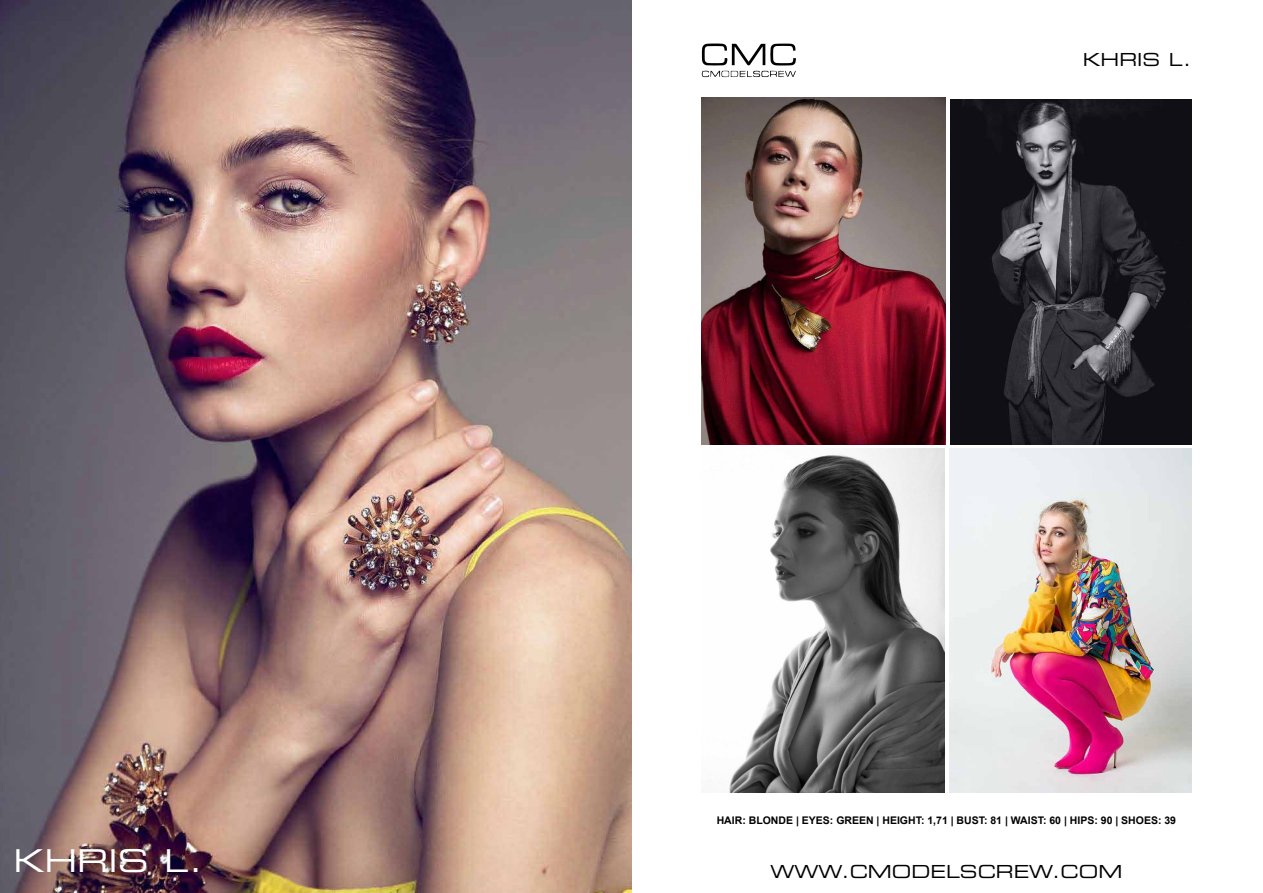
<style>
.page{position:relative;width:1263px;height:893px;background:#fff}
.page>*{position:absolute;margin:0;border:0;box-sizing:border-box;transform-origin:0 0}
.t1{font:31.5px "Eurostile Extended Two";color:#fff}
.t2{font:18px "Eurostile Extended Two";color:#000}
.t3{font:700 10.5px "Arial";color:#000}
</style>
<div class="page">
<svg style="left:701px;top:43px;width:95px;height:35px"></svg>
<img style="left:0;top:0;width:631px;height:893px">
<img style="left:701px;top:98px;width:244px;height:346px">
<img style="left:950px;top:99px;width:241px;height:345px">
<img style="left:729px;top:448px;width:216px;height:345px">
<img style="left:949px;top:448px;width:242px;height:345px">
<h1 class="t1" style="left:13px;top:839px;width:191px">KHRIS L.</h1>
<h2 class="t2" style="left:1083px;top:48px;width:110px">KHRIS L.</h2>
<p class="t3" style="left:717px;top:813px;width:461px">HAIR: BLONDE | EYES: GREEN | HEIGHT: 1,71 | BUST: 81 | WAIST: 60 | HIPS: 90 | SHOES: 39</p>
<h2 class="t2" style="left:770px;top:859px;width:353px">WWW.CMODELSCREW.COM</h2>
</div>
